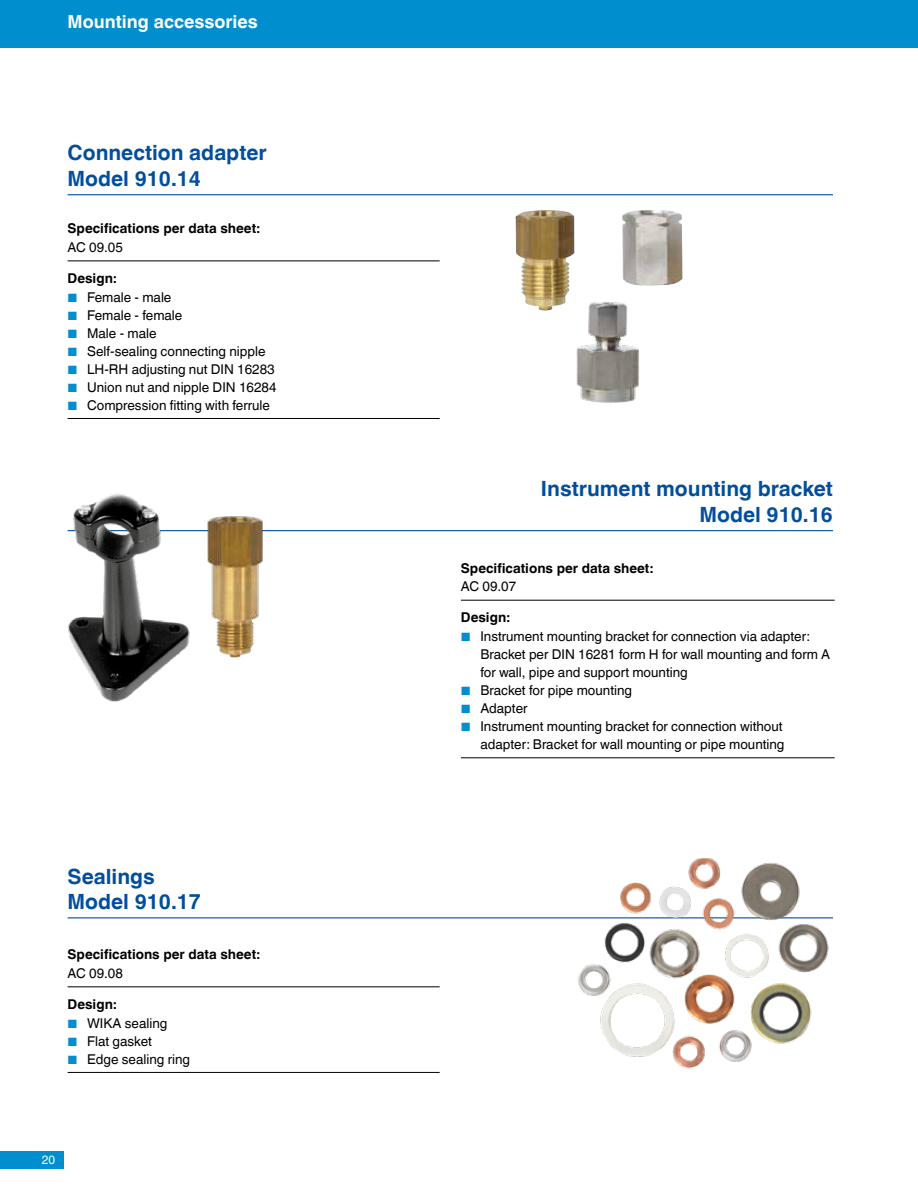
<style>
.page{position:relative;width:918px;height:1188px;background:#fff}
.page>*{position:absolute;margin:0;border:0;box-sizing:border-box;transform-origin:0 0}
.t1{font:700 21px/25.2px "Helvetica World";color:#004e9e}
.t2{font:700 18px "Helvetica World";color:#fff}
.t3{font:13.5px/18px "Helvetica World";color:#000}
.t4{font:700 13.5px "Helvetica World";color:#000}
.t5{font:12px "Helvetica World";color:#fff}
.s1{font-size:12px;color:#008ecf}
</style>
<div class="page">
<div style="left:0;top:0;width:918px;height:48px;background:#008ecf"></div>
<hr style="left:68px;top:194px;width:765px;height:1px;background:#004e9e">
<hr style="left:68px;top:530px;width:765px;height:1px;background:#004e9e">
<hr style="left:68px;top:917px;width:765px;height:1px;background:#004e9e">
<hr style="left:68px;top:261px;width:372px;height:1px;background:#000">
<hr style="left:68px;top:418px;width:372px;height:1px;background:#000">
<hr style="left:461px;top:600px;width:374px;height:1px;background:#000">
<hr style="left:461px;top:758px;width:374px;height:1px;background:#000">
<hr style="left:68px;top:987px;width:372px;height:1px;background:#000">
<hr style="left:68px;top:1072px;width:372px;height:1px;background:#000">
<img style="left:515px;top:210px;width:27px;height:72px">
<img style="left:576px;top:302px;width:63px;height:101px">
<img style="left:622px;top:210px;width:60px;height:76px">
<img style="left:68px;top:493px;width:122px;height:209px">
<img style="left:206px;top:516px;width:57px;height:141px">
<img style="left:570px;top:858px;width:262px;height:211px">
<div style="left:0;top:1151px;width:64px;height:17px;background:#008ecf"></div>
<h2 class="t2" style="left:68px;top:11px;width:192px">Mounting accessories</h2>
<h1 class="t1" style="left:68px;top:141px;width:201px">Connection adapter<br>Model 910.14</h1>
<p class="t4" style="left:68px;top:221px;width:194px">Specifications per data sheet:</p>
<p class="t3" style="left:68px;top:239px;width:57px">AC 09.05</p>
<p class="t4" style="left:68px;top:270px;width:51px">Design:</p>
<p class="t3" style="left:68px;top:288px;width:105px"><span class="s1">■</span> Female - male</p>
<p class="t3" style="left:68px;top:306px;width:116px"><span class="s1">■</span> Female - female</p>
<p class="t3" style="left:68px;top:324px;width:90px"><span class="s1">■</span> Male - male</p>
<p class="t3" style="left:68px;top:342px;width:199px"><span class="s1">■</span> Self-sealing connecting nipple</p>
<p class="t3" style="left:68px;top:360px;width:209px"><span class="s1">■</span> LH-RH adjusting nut DIN 16283</p>
<p class="t3" style="left:68px;top:378px;width:210px"><span class="s1">■</span> Union nut and nipple DIN 16284</p>
<p class="t3" style="left:68px;top:396px;width:204px"><span class="s1">■</span> Compression fitting with ferrule</p>
<h1 class="t1" style="left:68px;top:864px;width:135px">Sealings<br>Model 910.17</h1>
<p class="t4" style="left:68px;top:947px;width:194px">Specifications per data sheet:</p>
<p class="t3" style="left:68px;top:964px;width:57px">AC 09.08</p>
<p class="t4" style="left:68px;top:996px;width:51px">Design:</p>
<p class="t3" style="left:68px;top:1014px;width:101px"><span class="s1">■</span> WIKA sealing</p>
<p class="t3" style="left:68px;top:1032px;width:86px"><span class="s1">■</span> Flat gasket</p>
<p class="t3" style="left:68px;top:1050px;width:124px"><span class="s1">■</span> Edge sealing ring</p>
<p class="t5" style="left:42px;top:1153px;width:15px">20</p>
<h1 class="t1" style="left:541px;top:477px;width:293px;text-align:right">Instrument mounting bracket<br>Model 910.16</h1>
<p class="t4" style="left:461px;top:560px;width:194px">Specifications per data sheet:</p>
<p class="t3" style="left:461px;top:578px;width:57px">AC 09.07</p>
<p class="t4" style="left:461px;top:610px;width:51px">Design:</p>
<p class="t3" style="left:480px;top:627px;width:351px;text-indent:-19px"><span class="s1">■</span> Instrument mounting bracket for connection via adapter:<br>Bracket per DIN 16281 form H for wall mounting and form A for wall, pipe and support mounting</p>
<p class="t3" style="left:461px;top:681px;width:173px"><span class="s1">■</span> Bracket for pipe mounting</p>
<p class="t3" style="left:461px;top:699px;width:68px"><span class="s1">■</span> Adapter</p>
<p class="t3" style="left:461px;top:717px;width:325px;text-align:right"><span class="s1">■</span> Instrument mounting bracket for connection without adapter: Bracket for wall mounting or pipe mounting</p>
</div>
